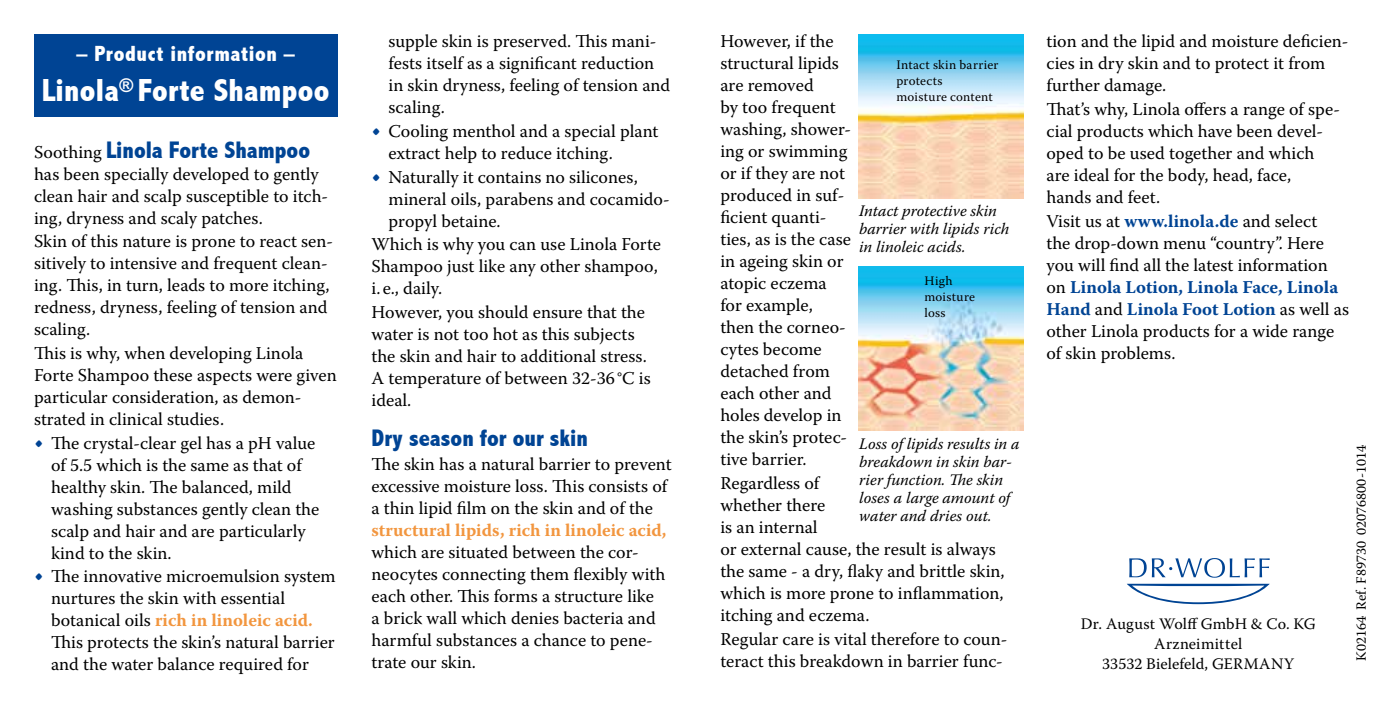
<style>
.page{position:relative;width:1384px;height:703px;background:#fff}
.page>*{position:absolute;margin:0;border:0;box-sizing:border-box;transform-origin:0 0}
.t1{font:800 condensed 32px "Abadi";letter-spacing:.01em;color:#fff}
.t2{font:800 condensed 24px "Abadi";color:#004494}
.t3{font:800 condensed 22px "Abadi";letter-spacing:.03em;color:#fff}
.t4{font:18px/22px "Warnock Pro";color:#000}
.t5{font:700 18px "Warnock Pro";color:#f2963f}
.t6{font:italic 16px/18px "Warnock Pro";color:#000}
.t7{font:16px/20px "Warnock Pro";letter-spacing:.01em;color:#000;text-align:center}
.t8{font:14px "Warnock Pro";color:#000}
.t9{font:13px/16px "Warnock Pro";letter-spacing:.02em;color:#000}
.s1{font-family:"Warnock Pro";font-weight:400;font-stretch:normal;font-size:18px;color:#000}
.s2{font-size:24px;color:#004494}
.s3{font-weight:700;color:#f2963f}
.s4{font-weight:700;color:#004494}
</style>
<div class="page">
<div style="left:34px;top:34px;width:303px;height:82px;background:#004494"></div>
<img style="left:858px;top:266px;width:165px;height:165px">
<img style="left:858px;top:34px;width:165px;height:164px">
<svg style="left:1129px;top:558px;width:140px;height:20px"></svg>
<svg style="left:1127px;top:584px;width:142px;height:20px"></svg>
<p class="t3" style="left:77px;top:41px;width:220px">– Product information –</p>
<h1 class="t1" style="left:42px;top:72px;width:289px">Linola<sup>®</sup> Forte Shampoo</h1>
<h2 class="t2" style="left:34px;top:136px;width:277px"><span class="s1">Soothing</span> Linola Forte Shampoo</h2>
<p class="t4" style="left:34px;top:163px;width:296px">has been specially developed to gently clean hair and scalp susceptible to itch&shy;ing, dryness and scaly patches.</p>
<p class="t4" style="left:34px;top:230px;width:300px">Skin of this nature is prone to react sen&shy;sitively to intensive and frequent clean&shy;ing. This, in turn, leads to more itching, redness, dryness, feeling of tension and scaling.</p>
<p class="t4" style="left:34px;top:342px;width:304px">This is why, when developing Linola Forte Shampoo these aspects were given particular consideration, as demon&shy;strated in clinical studies.</p>
<p class="t4" style="left:51px;top:432px;width:270px;text-indent:-17px"><span class="s2">•</span> The crystal-clear gel has a pH value of 5.5 which is the same as that of healthy skin. The balanced, mild washing substances gently clean the scalp and hair and are particularly kind to the skin.</p>
<p class="t4" style="left:51px;top:565px;width:286px;text-indent:-17px"><span class="s2">•</span> The innovative microemulsion system nurtures the skin with essential botanical oils <span class="s3">rich in linoleic acid.<br></span>This protects the skin’s natural barrier and the water balance required for</p>
<p class="t4" style="left:388px;top:30px;width:283px">supple skin is preserved. This mani&shy;fests itself as a significant reduction in skin dryness, feeling of tension and scaling.</p>
<p class="t4" style="left:388px;top:120px;width:271px;text-indent:-17px"><span class="s2">•</span> Cooling menthol and a special plant extract help to reduce itching.</p>
<p class="t4" style="left:388px;top:165px;width:283px;text-indent:-17px"><span class="s2">•</span> Naturally it contains no silicones, mineral oils, parabens and cocamido&shy;propyl betaine.</p>
<p class="t4" style="left:371px;top:233px;width:291px">Which is why you can use Linola Forte<br>Shampoo just like any other shampoo, i. e., daily.</p>
<p class="t4" style="left:371px;top:301px;width:281px">However, you should ensure that the water is not too hot as this subjects the skin and hair to additional stress.<br>A temperature of between 32-36°C is ideal.</p>
<h2 class="t2" style="left:371px;top:424px;width:218px">Dry season for our skin</h2>
<p class="t4" style="left:371px;top:453px;width:302px">The skin has a natural barrier to prevent excessive moisture loss. This consists of a thin lipid film on the skin and of the</p>
<p class="t5" style="left:371px;top:519px;width:296px">structural lipids, rich in linoleic acid,</p>
<p class="t4" style="left:371px;top:541px;width:295px">which are situated between the cor&shy;neocytes connecting them flexibly with each other. This forms a structure like a brick wall which denies bacteria and harmful substances a chance to pene&shy;trate our skin.</p>
<p class="t4" style="left:720px;top:30px;width:132px">However, if the structural lipids are removed<br>by too frequent washing, shower&shy;ing or swimming or if they are not produced in suf&shy;ficient quanti&shy;ties, as is the case in ageing skin or atopic eczema for example, then the corneo&shy;cytes become detached from each other and holes develop in the skin’s protec&shy;tive barrier.</p>
<p class="t4" style="left:720px;top:472px;width:286px">Regardless of<br>whether there<br>is an internal<br>or external cause, the result is always the same - a dry, flaky and brittle skin, which is more prone to inflammation, itching and eczema.</p>
<p class="t4" style="left:720px;top:627px;width:288px">Regular care is vital therefore to coun&shy;teract this breakdown in barrier func-</p>
<p class="t9" style="left:896px;top:57px;width:103px">Intact skin barrier protects<br>moisture content</p>
<p class="t6" style="left:859px;top:201px;width:152px">Intact protective skin barrier with lipids rich in linoleic acids.</p>
<p class="t9" style="left:924px;top:272px;width:52px">High moisture loss</p>
<p class="t6" style="left:859px;top:434px;width:162px">Loss of lipids results in a breakdown in skin bar&shy;rier function. The skin loses a large amount of water and dries out.</p>
<p class="t4" style="left:1046px;top:30px;width:303px">tion and the lipid and moisture deficien&shy;cies in dry skin and to protect it from further damage.</p>
<p class="t4" style="left:1046px;top:98px;width:295px">That’s why, Linola offers a range of spe&shy;cial products which have been devel&shy;oped to be used together and which are ideal for the body, head, face, hands and feet.</p>
<p class="t4" style="left:1046px;top:209px;width:304px">Visit us at <span class="s4">www.linola.de</span> and select<br>the drop-down menu “country”. Here you will find all the latest information on <span class="s4">Linola Lotion, Linola Face, Linola Hand</span> and <span class="s4">Linola Foot Lotion</span> as well as other Linola products for a wide range of skin problems.</p>
<p class="t7" style="left:1080px;top:614px;width:236px">Dr. August Wolff GmbH &amp; Co. KG<br>Arzneimittel<br>33532 Bielefeld, GERMANY</p>
<p class="t8" style="left:1352px;top:661px;width:217px;rotate:-90deg">K02164 Ref. F89730 02076800-1014</p>
</div>
